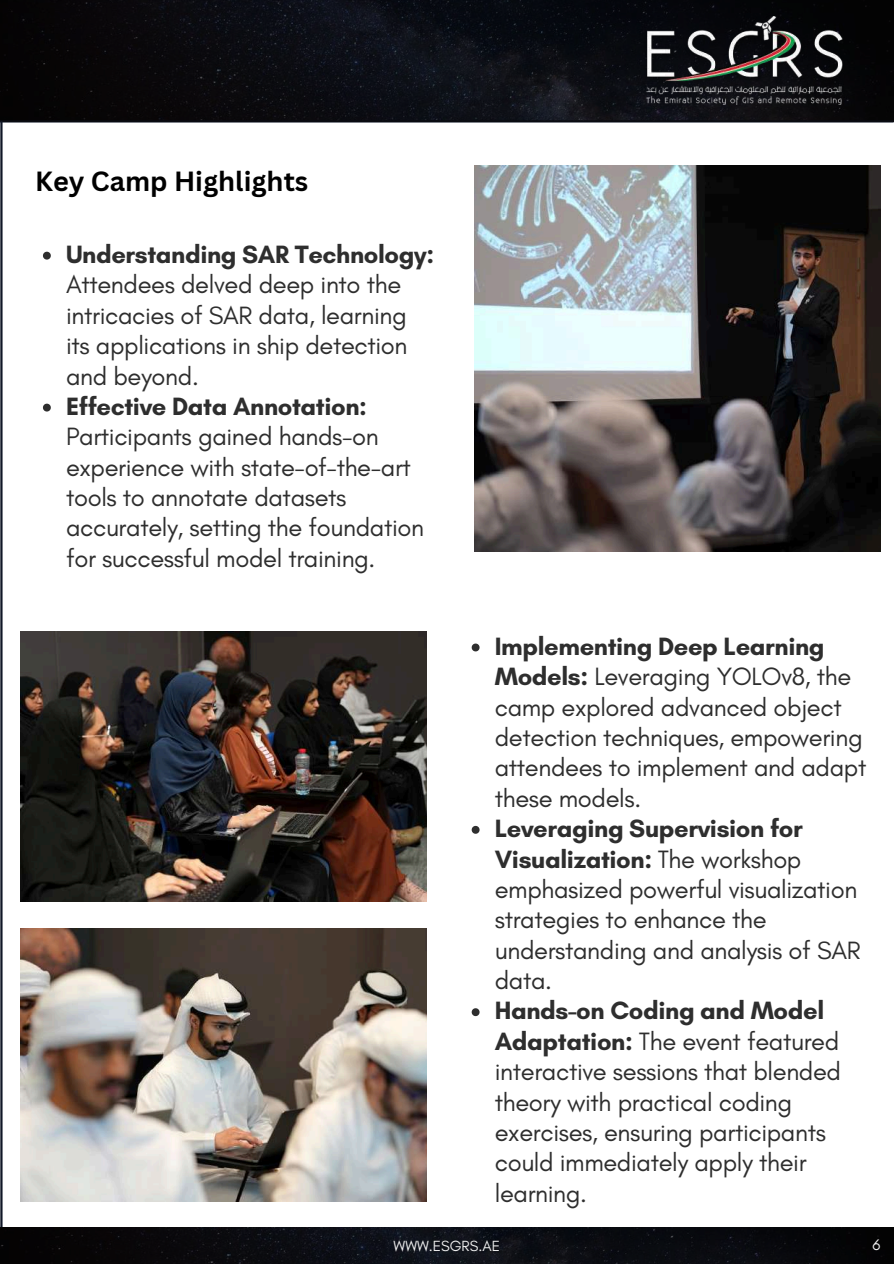
<style>
.page{position:relative;width:894px;height:1264px;background:#fff}
.page>*{position:absolute;margin:0;border:0;box-sizing:border-box;transform-origin:0 0}
.t1{font:700 27px "Canva Sans";color:#000}
.t2{font:25.5px/30.3px "Glacial Indifference";letter-spacing:-.015em;color:#2e2e2e}
.t3{font:700 25.5px "Glacial Indifference";letter-spacing:-.015em;color:#2e2e2e}
.t4{font:15.6px "Glacial Indifference";color:#f1f1f1}
.t5{font:15px "Glacial Indifference";color:#f1f1f1}
.s1{font-weight:700}
</style>
<div class="page">
<hr style="left:0;top:120px;width:893px;height:2px;background:#101727">
<svg style="left:0;top:0;width:893px;height:121px;fill:#0a0b10"></svg>
<svg style="left:0;top:1226px;width:893px;height:37px;fill:#0a0b0f"></svg>
<img style="left:474px;top:165px;width:406px;height:386px">
<img style="left:20px;top:928px;width:407px;height:273px">
<img style="left:20px;top:631px;width:407px;height:270px">
<svg style="left:43px;top:252px;width:8px;height:7px"></svg>
<svg style="left:43px;top:403px;width:8px;height:8px"></svg>
<svg style="left:471px;top:643px;width:8px;height:8px"></svg>
<svg style="left:471px;top:825px;width:8px;height:8px"></svg>
<svg style="left:471px;top:1008px;width:8px;height:8px"></svg>
<img style="left:642px;top:16px;width:201px;height:89px">
<hr style="left:0;top:121px;width:3px;height:1105px;background:#101727">
<p class="t1" style="left:35px;top:162px;width:274px">Key Camp Highlights</p>
<p class="t3" style="left:66px;top:239px;width:369px">Understanding SAR Technology:</p>
<p class="t2" style="left:66px;top:269px;width:343px">Attendees delved deep into the intricacies of SAR data, learning its applications in ship detection and beyond.</p>
<p class="t3" style="left:66px;top:390px;width:302px">Effective Data Annotation:</p>
<p class="t2" style="left:66px;top:421px;width:359px">Participants gained hands-on experience with state-of-the-art tools to annotate datasets accurately, setting the foundation for successful model training.</p>
<p class="t2" style="left:494px;top:630px;width:373px"><span class="s1">Implementing Deep Learning<br>Models:</span> Leveraging YOLOv8, the camp explored advanced object detection techniques, empowering attendees to implement and adapt these models.</p>
<p class="t2" style="left:494px;top:813px;width:367px"><span class="s1">Leveraging Supervision for<br>Visualization:</span> The workshop emphasized powerful visualization strategies to enhance the understanding and analysis of SAR data.</p>
<p class="t2" style="left:494px;top:995px;width:348px"><span class="s1">Hands-on Coding and Model<br>Adaptation:</span> The event featured interactive sessions that blended theory with practical coding exercises, ensuring participants could immediately apply their learning.</p>
<p class="t5" style="left:393px;top:1236px;width:108px">WWW.ESGRS.AE</p>
<p class="t4" style="left:872px;top:1235px;width:9px">6</p>
</div>
